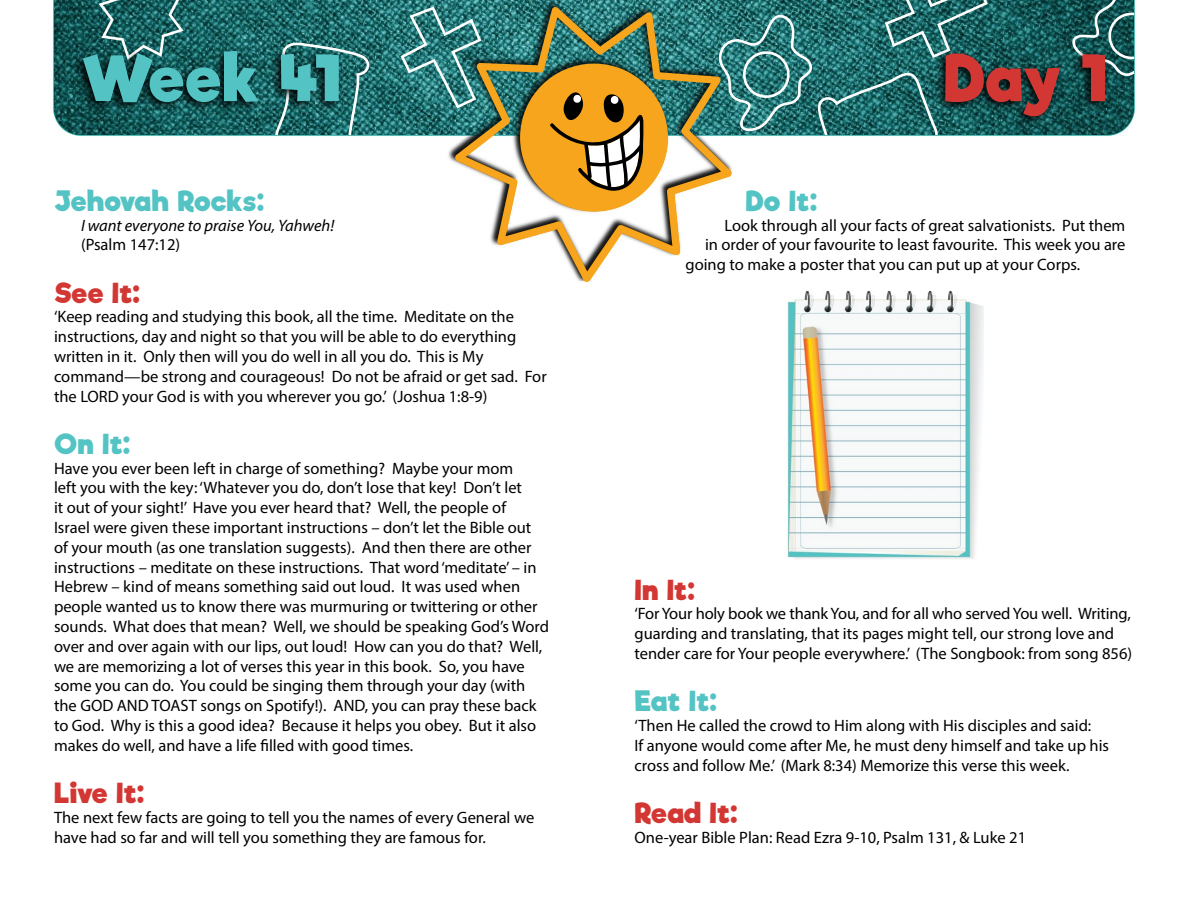
<style>
.page{position:relative;width:1188px;height:918px;background:#fff}
.page>*{position:absolute;margin:0;border:0;box-sizing:border-box;transform-origin:0 0}
.t1{font:700 61.5px "Riffic";letter-spacing:-.04em;color:#54c3c4}
.t2{font:700 61.5px "Riffic";color:#d33733}
.t3{font:700 27px "Riffic";letter-spacing:-.015em;color:#54c3c4}
.t4{font:700 27px "Riffic";letter-spacing:-.01em;color:#d33733}
.t5{font:16.5px/19.8px "Myriad Pro";color:#000}
.t6{font:italic 16.5px/19.8px "Myriad Pro";color:#000}
.s1{font-style:normal}
</style>
<div class="page">
<img style="left:54px;top:0;width:1080px;height:135px">
<svg style="left:99px;top:0;width:85px;height:47px;background:#2e6f6e"></svg>
<svg style="left:275px;top:43px;width:95px;height:92px;background:#367a7a"></svg>
<svg style="left:401px;top:7px;width:44px;height:102px;background:#3f8686"></svg>
<svg style="left:735px;top:0;width:253px;height:135px;background:#317777"></svg>
<svg style="left:1072px;top:0;width:62px;height:76px;background:#2f6666"></svg>
<img style="left:445px;top:0;width:290px;height:176px">
<svg style="left:455px;top:7px;width:277px;height:274px"></svg>
<svg style="left:549px;top:79px;width:95px;height:114px;background:#c6923a"></svg>
<div style="left:72px;top:47px;width:272px;height:67px;background:#000;opacity:.95"></div>
<div style="left:934px;top:48px;width:176px;height:80px;background:#000;opacity:.95"></div>
<img style="left:787px;top:290px;width:197px;height:269px">
<p class="t1" style="left:81px;top:40px;width:261px">Week 41</p>
<p class="t2" style="left:943px;top:40px;width:165px">Day 1</p>
<p class="t3" style="left:54px;top:184px;width:212px">Jehovah Rocks:</p>
<p class="t6" style="left:81px;top:215px;width:255px">I want everyone to praise You, Yahweh! <span class="s1">(Psalm 147:12)</span></p>
<p class="t4" style="left:54px;top:276px;width:88px">See It:</p>
<p class="t5" style="left:54px;top:307px;width:494px">‘Keep reading and studying this book, all the time. Meditate on the instructions, day and night so that you will be able to do everything written in it. Only then will you do well in all you do. This is My command—be strong and courageous! Do not be afraid or get sad. For the LORD your God is with you wherever you go.’ (Joshua 1:8-9)</p>
<p class="t3" style="left:54px;top:427px;width:78px">On It:</p>
<p class="t5" style="left:54px;top:458px;width:496px">Have you ever been left in charge of something? Maybe your mom<br>left you with the key: ‘Whatever you do, don’t lose that key! Don’t let<br>it out of your sight!’ Have you ever heard that? Well, the people of<br>Israel were given these important instructions – don’t let the Bible out of your mouth (as one translation suggests). And then there are other instructions – meditate on these instructions. That word ‘meditate’ – in Hebrew – kind of means something said out loud. It was used when people wanted us to know there was murmuring or twittering or other sounds. What does that mean? Well, we should be speaking God’s Word over and over again with our lips, out loud! How can you do that? Well, we are memorizing a lot of verses this year in this book. So, you have some you can do. You could be singing them through your day (with the GOD AND TOAST songs on Spotify!). AND, you can pray these back to God. Why is this a good idea? Because it helps you obey. But it also makes do well, and have a life filled with good times.</p>
<p class="t4" style="left:54px;top:776px;width:92px">Live It:</p>
<p class="t5" style="left:54px;top:807px;width:482px">The next few facts are going to tell you the names of every General we have had so far and will tell you something they are famous for.</p>
<p class="t3" style="left:746px;top:184px;width:73px">Do It:</p>
<p class="t5" style="left:724px;top:215px;width:402px">Look through all your facts of great salvationists. Put them</p>
<p class="t5" style="left:705px;top:235px;width:422px">in order of your favourite to least favourite. This week you are</p>
<p class="t5" style="left:686px;top:254px;width:396px">going to make a poster that you can put up at your Corps.</p>
<p class="t4" style="left:634px;top:573px;width:62px">In It:</p>
<p class="t5" style="left:634px;top:604px;width:499px">‘For Your holy book we thank You, and for all who served You well. Writing, guarding and translating, that its pages might tell, our strong love and tender care for Your people everywhere.’ (The Songbook: from song 856)</p>
<p class="t3" style="left:634px;top:684px;width:84px">Eat It:</p>
<p class="t5" style="left:634px;top:715px;width:476px">‘Then He called the crowd to Him along with His disciples and said:<br>If anyone would come after Me, he must deny himself and take up his cross and follow Me.’ (Mark 8:34) Memorize this verse this week.</p>
<p class="t4" style="left:634px;top:796px;width:105px">Read It:</p>
<p class="t5" style="left:634px;top:827px;width:393px">One-year Bible Plan: Read Ezra 9-10, Psalm 131, &amp; Luke 21</p>
</div>
